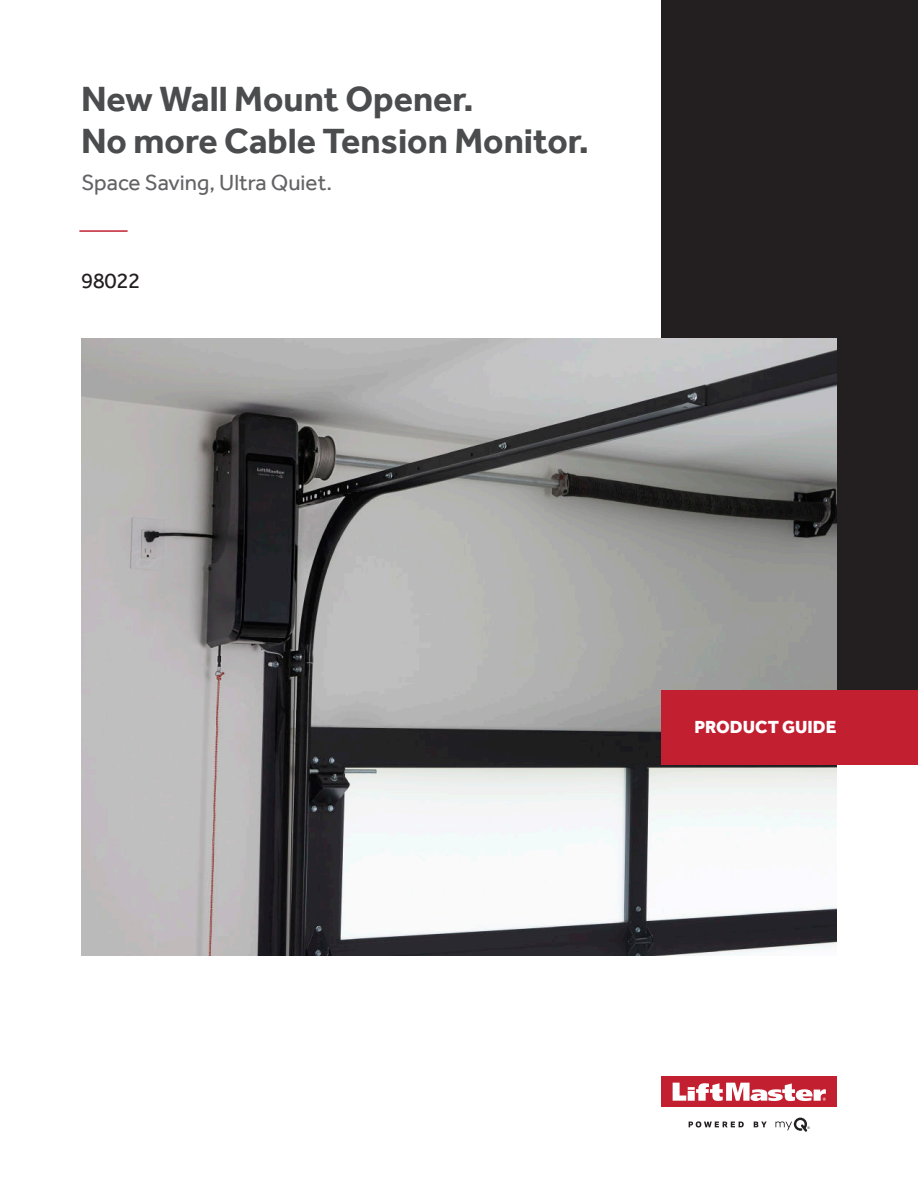
<style>
.page{position:relative;width:918px;height:1188px;background:#fff}
.page>*{position:absolute;margin:0;border:0;box-sizing:border-box;transform-origin:0 0}
.t1{font:700 36px/42px "Effra";color:#4b4c4d}
.t2{font:22.5px "Effra";color:#636366}
.t3{font:22.5px "Effra";letter-spacing:-.02em;color:#231f20}
.t4{font:800 18px "Effra";color:#fff}
</style>
<div class="page">
<div style="left:662px;top:0;width:256px;height:691px;background:#231f20"></div>
<img style="left:81px;top:339px;width:756px;height:616px">
<div style="left:662px;top:691px;width:256px;height:74px;background:#c21f31"></div>
<div style="left:662px;top:1077px;width:175px;height:30px;background:#c21f31"></div>
<svg style="left:673px;top:1083px;width:153px;height:18px"></svg>
<svg style="left:689px;top:1121px;width:55px;height:7px"></svg>
<svg style="left:754px;top:1122px;width:13px;height:5px"></svg>
<svg style="left:775px;top:1118px;width:35px;height:14px"></svg>
<hr style="left:79px;top:230px;width:49px;height:2px;background:#c21f31">
<p class="t1" style="left:81px;top:80px;width:509px">New Wall Mount Opener.<br>No more Cable Tension Monitor.</p>
<p class="t2" style="left:82px;top:173px;width:252px">Space Saving, Ultra Quiet.</p>
<p class="t3" style="left:81px;top:271px;width:61px">98022</p>
<p class="t4" style="left:694px;top:720px;width:143px">PRODUCT GUIDE</p>
</div>
